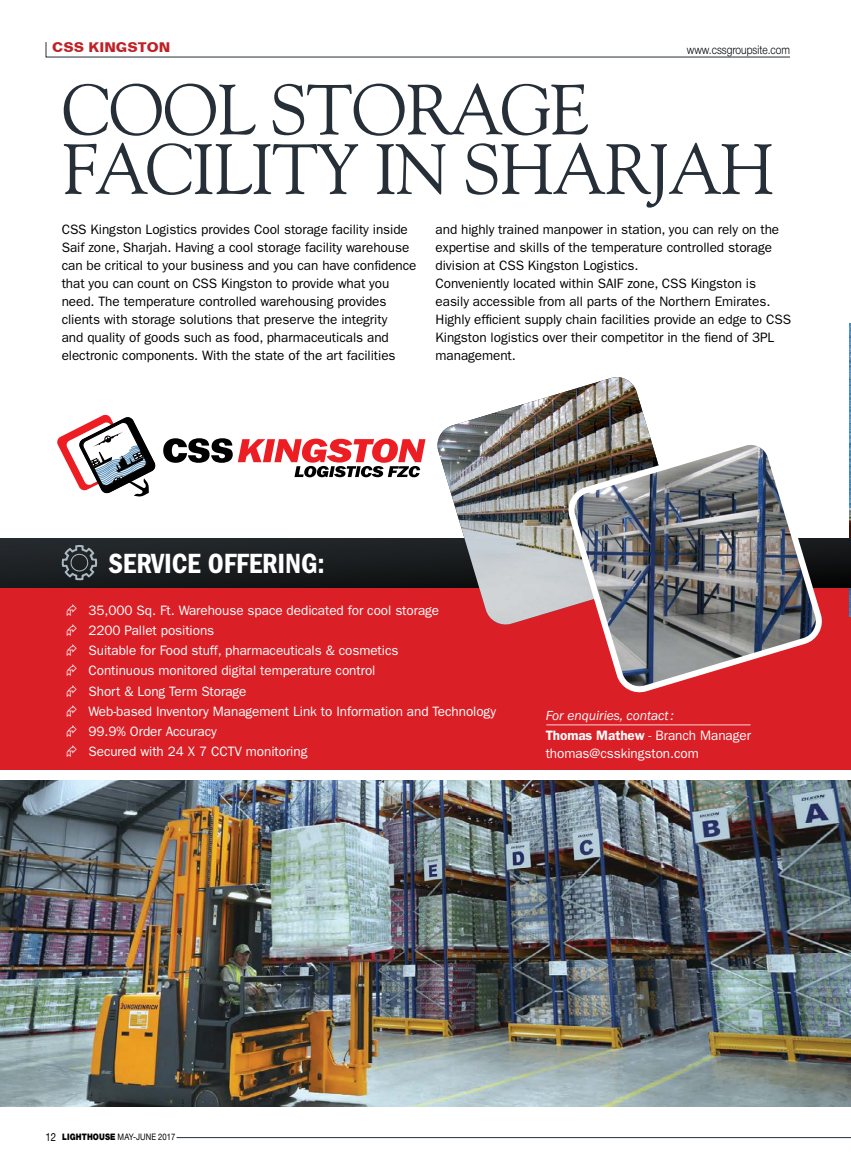
<style>
.page{position:relative;width:851px;height:1170px;background:#fff}
.page>*{position:absolute;margin:0;border:0;box-sizing:border-box;transform-origin:0 0}
.t1{font:71.25px/59.4px "Goudy Old Style BT";letter-spacing:-.02em;color:#262f38}
.t2{font:28.8px "ITC Franklin Gothic Std Dm Cd";letter-spacing:-.005em;color:#fff}
.t3{font:13.65px/18px "ITC Franklin Gothic Std";letter-spacing:-.005em;color:#000}
.t4{font:13.65px/20.2px "ITC Franklin Gothic Std";letter-spacing:-.005em;color:#fff}
.t5{font:italic 13.65px "ITC Franklin Gothic Std";letter-spacing:-.005em;color:#fff}
.t6{font:700 13.5px "Folio BT";color:#bf2126}
.t7{font:300 12px "Helvetica Neue Cyr";color:#000;scale:.85 1}
.t8{font:9px "Helvetica Neue Cyr";letter-spacing:.005em;color:#000;scale:.85 1}
.s1{font-weight:600}
.s2{font-family:"Helvetica Neue";font-size:11.25px}
.s3{font-weight:900}
</style>
<div class="page">
<hr style="left:176px;top:1137px;width:674px;height:1px;background:#262f38">
<svg style="left:46px;top:42px;width:744px;height:15px"></svg>
<div style="left:0;top:565px;width:850px;height:204px;background:#db1f26"></div>
<img style="left:849px;top:323px;width:1px;height:294px">
<img style="left:0;top:780px;width:850px;height:326px">
<svg style="left:0;top:539px;width:850px;height:48px;background:#1a1d20"></svg>
<svg style="left:62px;top:545px;width:35px;height:35px"></svg>
<svg style="left:57px;top:414px;width:99px;height:82px"></svg>
<svg style="left:163px;top:438px;width:262px;height:39px"></svg>
<img style="left:436px;top:377px;width:215px;height:248px">
<img style="left:567px;top:438px;width:258px;height:255px">
<hr style="left:546px;top:724px;width:204px;height:1px;background:#fff">
<p class="t6" style="left:52px;top:39px;width:120px">CSS KINGSTON</p>
<p class="t7" style="left:686px;top:43px;width:123px">www.cssgroupsite.com</p>
<h1 class="t1" style="left:62px;top:79px;width:713px">COOL STORAGE<br>FACILITY IN SHARJAH</h1>
<p class="t3" style="left:62px;top:220px;width:356px">CSS Kingston Logistics provides Cool storage facility inside Saif zone, Sharjah. Having a cool storage facility warehouse can be critical to your business and you can have confidence that you can count on CSS Kingston to provide what you need. The temperature controlled warehousing provides clients with storage solutions that preserve the integrity<br>and quality of goods such as food, pharmaceuticals and electronic components. With the state of the art facilities</p>
<p class="t3" style="left:435px;top:220px;width:357px">and highly trained manpower in station, you can rely on the expertise and skills of the temperature controlled storage division at CSS Kingston Logistics.<br>Conveniently located within SAIF zone, CSS Kingston is easily accessible from all parts of the Northern Emirates.<br>Highly efficient supply chain facilities provide an edge to CSS Kingston logistics over their competitor in the fiend of 3PL management.</p>
<h2 class="t2" style="left:108px;top:547px;width:218px">SERVICE OFFERING:</h2>
<p class="t4" style="left:88px;top:599px;width:409px">35,000 Sq. Ft. Warehouse space dedicated for cool storage<br>2200 Pallet positions<br>Suitable for Food stuff, pharmaceuticals &amp; cosmetics<br>Continuous monitored digital temperature control<br>Short &amp; Long Term Storage<br>Web-based Inventory Management Link to Information and Technology 99.9% Order Accuracy<br>Secured with 24 X 7 CCTV monitoring</p>
<p class="t5" style="left:545px;top:708px;width:130px">For enquiries, contact :</p>
<p class="t4" style="left:545px;top:726px;width:207px;line-height:17.5px"><span class="s1">Thomas Mathew</span> - Branch Manager thomas@csskingston.com</p>
<p class="t8" style="left:46px;top:1132px;width:154px"><span class="s2">12</span> <span class="s3">LIGHTHOUSE</span> MAY-JUNE 2017</p>
</div>
